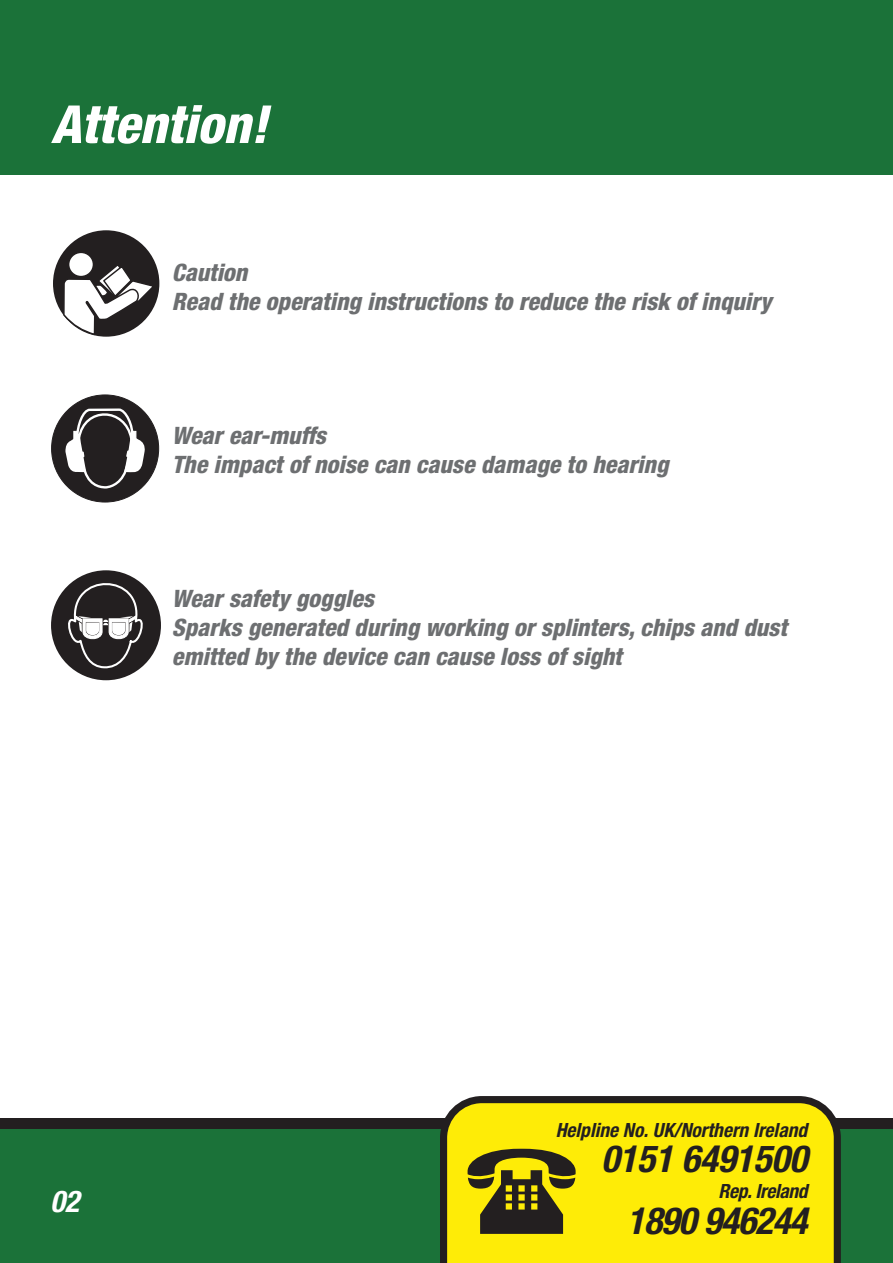
<style>
.page{position:relative;width:893px;height:1263px;background:#fff}
.page>*{position:absolute;margin:0;border:0;box-sizing:border-box;transform-origin:0 0}
.t1{font:italic 800 condensed 52.5px "Helvetica Neue";color:#fff}
.t2{font:italic 700 condensed 37.35px "Helvetica Neue";color:#231f20}
.t3{font:italic 700 condensed 37.35px "Helvetica Neue";letter-spacing:-.02em;color:#231f20}
.t4{font:italic 700 condensed 30px "Helvetica Neue";color:#fff}
.t5{font:italic 800 condensed 24px/28.8px "Helvetica Neue";color:#6d6f71}
.t6{font:italic 700 condensed 19.65px "Helvetica Neue";color:#231f20}
.t7{font:italic 700 condensed 19.65px "Helvetica Neue";letter-spacing:-.02em;color:#231f20}
</style>
<div class="page">
<div style="left:0;top:0;width:893px;height:175px;background:#1b7239"></div>
<div style="left:0;top:1128px;width:893px;height:135px;background:#1b7239"></div>
<div style="left:0;top:1118px;width:893px;height:10px;background:#231f20"></div>
<svg style="left:436px;top:1096px;width:408px;height:167px;background:#e7d80d"></svg>
<svg style="left:468px;top:1149px;width:108px;height:85px;background:#7a7015"></svg>
<div style="left:53px;top:230px;width:106px;height:107px;background:#231f20;border-radius:50%"></div>
<div style="left:69px;top:252px;width:24px;height:25px;background:#fff;border-radius:50%"></div>
<div style="left:68px;top:252px;width:26px;height:25px;border:1px solid #231f20;border-radius:50%"></div>
<svg style="left:62px;top:263px;width:94px;height:73px"></svg>
<div style="left:52px;top:395px;width:107px;height:107px;background:#231f20;border-radius:50%"></div>
<svg style="left:65px;top:403px;width:80px;height:87px"></svg>
<div style="left:51px;top:570px;width:110px;height:110px;background:#231f20;border-radius:50%"></div>
<svg style="left:64px;top:571px;width:83px;height:98px"></svg>
<h1 class="t1" style="left:51px;top:92px;width:218px">Attention!</h1>
<p class="t5" style="left:172px;top:258px;width:601px">Caution<br>Read the operating instructions to reduce the risk of inquiry</p>
<p class="t5" style="left:172px;top:421px;width:498px">Wear ear-muffs<br>The impact of noise can cause damage to hearing</p>
<p class="t5" style="left:172px;top:584px;width:617px">Wear safety goggles<br>Sparks generated during working or splinters, chips and dust emitted by the device can cause loss of sight</p>
<p class="t4" style="left:50px;top:1183px;width:30px">02</p>
<p class="t6" style="left:556px;top:1118px;width:253px">Helpline No. UK/Northern Ireland</p>
<h2 class="t2" style="left:601px;top:1136px;width:207px">0151 6491500</h2>
<p class="t7" style="left:718px;top:1179px;width:90px">Rep. Ireland</p>
<h2 class="t3" style="left:627px;top:1198px;width:182px">1890 946244</h2>
</div>
